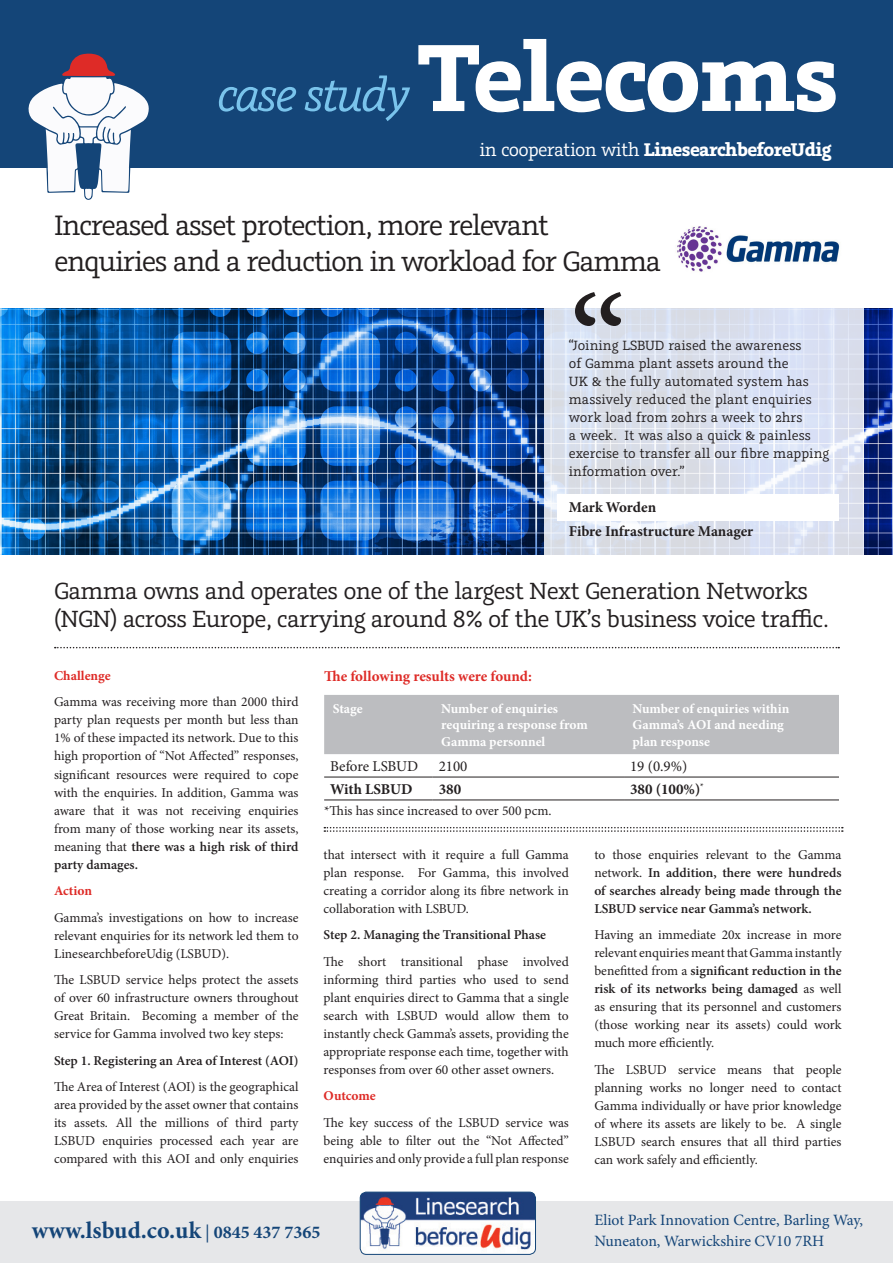
<style>
.page{position:relative;width:893px;height:1263px;background:#fff}
.page>*{position:absolute;margin:0;border:0;box-sizing:border-box;transform-origin:0 0}
.t1{font:147px "Minion Pro";color:#231f20}
.t2{font:italic 52.5px "Graublau Slab";letter-spacing:-.05em;color:#7ac4ec}
.t3{font:31.5px/36px "Graublau Slab";letter-spacing:-.045em;color:#231f20}
.t4{font:26.25px/28.5px "Graublau Slab";letter-spacing:-.03em;color:#231f20}
.t5{font:700 24px "Minion Pro";letter-spacing:.005em;color:#144578}
.t6{font:700 20.55px "Graublau Slab";letter-spacing:-.03em;color:#fff}
.t7{font:700 18px "Minion Pro";color:#144578}
.t8{font:15.75px "Minion Pro";color:#144578}
.t9{font:15px/18px "Graublau Slab";color:#231f20}
.t10{font:700 15px "Minion Pro";color:#231f20}
.t11{font:700 15px "Minion Pro";letter-spacing:-.005em;color:#de2b27}
.t12{font:15px "Minion Pro";color:#231f20}
.t13{font:13.5px/18px "Minion Pro";color:#231f20;text-align:justify}
.t14{font:600 13.5px/18px "Minion Pro";color:#231f20;text-align:justify}
.t15{font:700 13.5px/16.2px "Minion Pro";color:#fff}
.t16{font:700 13.5px "Minion Pro";color:#de2b27}
.s1{font-weight:700;font-style:normal;font-size:106.5px;color:#fff}
.s2{font-weight:400}
.s3{font-weight:600}
</style>
<div class="page">
<img style="left:0;top:309px;width:893px;height:246px">
<div style="left:0;top:0;width:893px;height:168px;background:#144578"></div>
<svg style="left:28px;top:53px;width:121px;height:147px"></svg>
<svg style="left:544px;top:308px;width:320px;height:247px;background:#dbe1ee"></svg>
<div style="left:558px;top:494px;width:281px;height:27px;background:#fff"></div>
<img style="left:677px;top:226px;width:163px;height:46px">
<svg style="left:55px;top:647px;width:784px;height:1px"></svg>
<div style="left:0;top:1201px;width:893px;height:62px;background:#e6e7e9"></div>
<img style="left:360px;top:1192px;width:175px;height:62px">
<div style="left:360px;top:1192px;width:176px;height:63px;border:1px solid #144578;border-radius:6px"></div>
<svg style="left:324px;top:827px;width:519px;height:5px"></svg>
<div style="left:324px;top:695px;width:515px;height:59px;background:#bcbdc0"></div>
<hr style="left:324px;top:777px;width:109px;height:1px;background:#231f20">
<hr style="left:433px;top:777px;width:191px;height:1px;background:#231f20">
<hr style="left:624px;top:777px;width:215px;height:1px;background:#231f20">
<hr style="left:324px;top:800px;width:109px;height:1px;background:#231f20">
<hr style="left:433px;top:800px;width:191px;height:1px;background:#231f20">
<hr style="left:624px;top:800px;width:215px;height:1px;background:#231f20">
<p class="t2" style="left:217px;top:65px;width:624px">case study <span class="s1">Telecoms</span></p>
<p class="t6" style="left:479px;top:136px;width:354px"><span class="s2">in cooperation with</span> LinesearchbeforeUdig</p>
<p class="t3" style="left:54px;top:206px;width:609px">Increased asset protection, more relevant enquiries and a reduction in workload for Gamma</p>
<p class="t1" style="left:569px;top:252px;width:60px">“</p>
<p class="t9" style="left:569px;top:336px;width:262px">“Joining LSBUD raised the awareness<br>of Gamma plant assets around the<br>UK &amp; the fully automated system has massively reduced the plant enquiries work load from 20hrs a week to 2hrs<br>a week. It was also a quick &amp; painless exercise to transfer all our fibre mapping information over.”</p>
<p class="t10" style="left:569px;top:497px;width:89px">Mark Worden</p>
<p class="t10" style="left:569px;top:520px;width:186px">Fibre Infrastructure Manager</p>
<p class="t4" style="left:54px;top:576px;width:776px">Gamma owns and operates one of the largest Next Generation Networks (NGN) across Europe, carrying around 8% of the UK’s business voice traffic.</p>
<p class="t16" style="left:54px;top:666px;width:58px">Challenge</p>
<p class="t13" style="left:54px;top:693px;width:246px">Gamma was receiving more than 2000 third party plan requests per month but less than 1% of these impacted its network. Due to this high proportion of “Not Affected” responses, significant resources were required to cope with the enquiries. In addition, Gamma was aware that it was not receiving enquiries from many of those working near its assets, meaning that <span class="s3">there was a high risk of third party damages.</span></p>
<p class="t16" style="left:54px;top:881px;width:40px">Action</p>
<p class="t13" style="left:54px;top:908px;width:246px">Gamma’s investigations on how to increase relevant enquiries for its network led them to LinesearchbeforeUdig (LSBUD).</p>
<p class="t13" style="left:54px;top:971px;width:246px">The LSBUD service helps protect the assets of over 60 infrastructure owners throughout Great Britain. Becoming a member of the service for Gamma involved two key steps:</p>
<p class="t14" style="left:54px;top:1051px;width:246px">Step 1. Registering an Area of Interest (AOI)</p>
<p class="t13" style="left:54px;top:1078px;width:246px">The Area of Interest (AOI) is the geographical area provided by the asset owner that contains its assets. All the millions of third party LSBUD enquiries processed each year are compared with this AOI and only enquiries</p>
<p class="t11" style="left:324px;top:666px;width:209px">The following results were found:</p>
<p class="t15" style="left:333px;top:701px;width:32px">Stage</p>
<p class="t15" style="left:441px;top:701px;width:148px">Number of enquiries requiring a response from<br>Gamma personnel</p>
<p class="t15" style="left:632px;top:701px;width:158px">Number of enquiries within<br>Gamma’s AOI and needing plan response</p>
<p class="t12" style="left:330px;top:756px;width:90px">Before LSBUD</p>
<p class="t12" style="left:439px;top:756px;width:30px">2100</p>
<p class="t12" style="left:630px;top:756px;width:59px">19 (0.9%)</p>
<p class="t10" style="left:330px;top:778px;width:84px">With LSBUD</p>
<p class="t10" style="left:439px;top:778px;width:24px">380</p>
<p class="t10" style="left:630px;top:778px;width:75px">380 (100%)<sup>*</sup></p>
<p class="t13" style="left:324px;top:801px;width:229px">*This has since increased to over 500 pcm.</p>
<p class="t13" style="left:324px;top:845px;width:247px">that intersect with it require a full Gamma plan response. For Gamma, this involved creating a corridor along its fibre network in collaboration with LSBUD.</p>
<p class="t14" style="left:324px;top:926px;width:224px">Step 2. Managing the Transitional Phase</p>
<p class="t13" style="left:324px;top:952px;width:247px">The short transitional phase involved informing third parties who used to send plant enquiries direct to Gamma that a single search with LSBUD would allow them to instantly check Gamma’s assets, providing the appropriate response each time, together with responses from over 60 other asset owners.</p>
<p class="t16" style="left:324px;top:1086px;width:54px">Outcome</p>
<p class="t13" style="left:324px;top:1113px;width:247px">The key success of the LSBUD service was being able to filter out the “Not Affected” enquiries and only provide a full plan response</p>
<p class="t14" style="left:594px;top:845px;width:249px"><span class="s2">to those enquiries relevant to the Gamma network.</span> In addition, there were hundreds of searches already being made through the LSBUD service near Gamma’s network.</p>
<p class="t13" style="left:594px;top:926px;width:249px">Having an immediate 20x increase in more relevant enquiries meant that Gamma instantly benefitted from a <span class="s3">significant reduction in the risk of its networks being damaged</span> as well as ensuring that its personnel and customers (those working near its assets) could work much more efficiently.</p>
<p class="t13" style="left:594px;top:1060px;width:249px">The LSBUD service means that people planning works no longer need to contact Gamma individually or have prior knowledge of where its assets are likely to be. A single LSBUD search ensures that all third parties can work safely and efficiently.</p>
<p class="t5" style="left:32px;top:1214px;width:171px">www.lsbud.co.uk</p>
<p class="t7" style="left:205px;top:1220px;width:117px"><span class="s2">|</span> 0845 437 7365</p>
<p class="t8" style="left:594px;top:1209px;width:270px">Eliot Park Innovation Centre, Barling Way,</p>
<p class="t8" style="left:594px;top:1230px;width:231px">Nuneaton, Warwickshire CV10 7RH</p>
</div>
